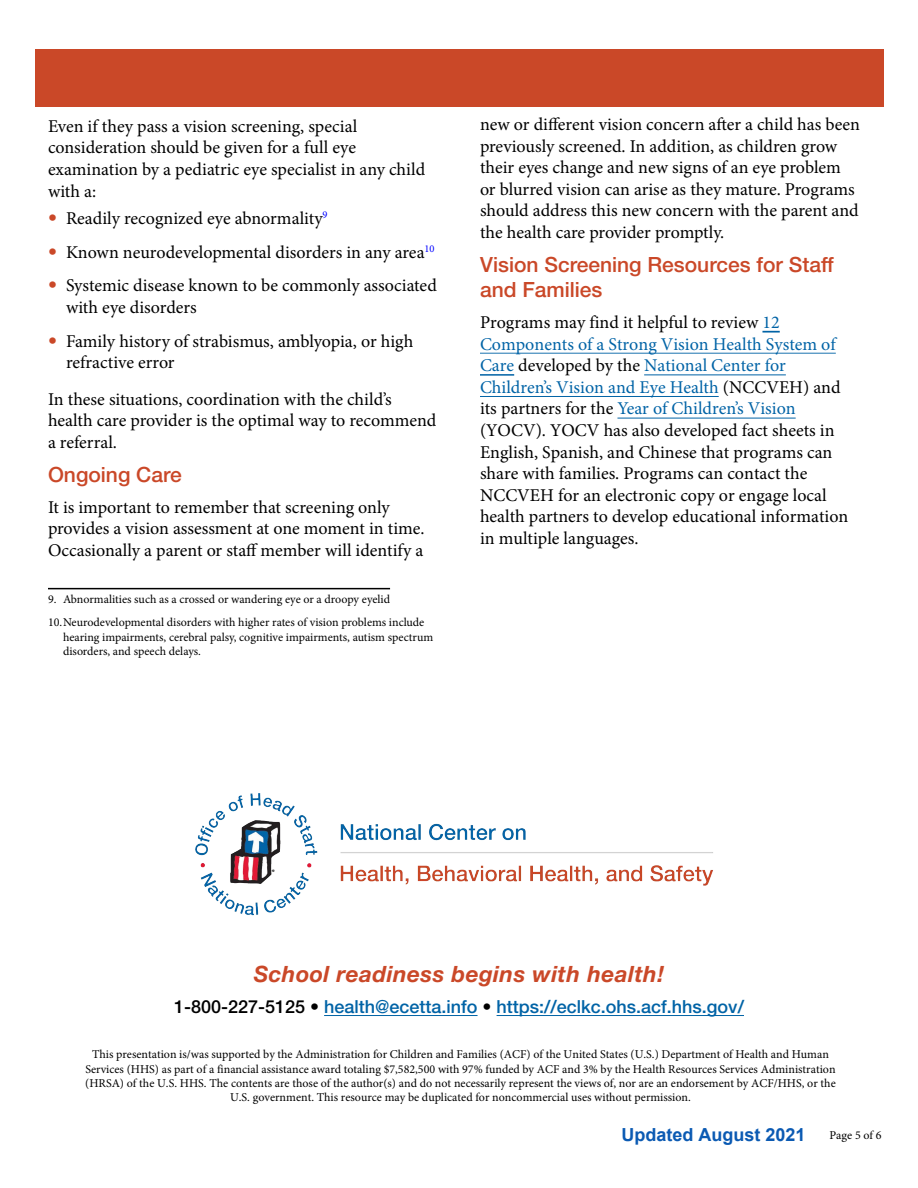
<style>
.page{position:relative;width:918px;height:1188px;background:#fff}
.page>*{position:absolute;margin:0;border:0;box-sizing:border-box;transform-origin:0 0}
.t1{font:italic 700 22.5px "Helvetica Neue LT Std";letter-spacing:.02em;color:#ca4828}
.t2{font:500 21px/25.2px "Helvetica Neue LT Std";color:#ca4828}
.t3{font:18px/21.6px "Minion Pro";color:#000}
.t4{font:500 18px "Helvetica Neue LT Std";color:#0063a6}
.t5{font:700 18px "Arial";color:#0b5ab3}
.t6{font:12px/14.4px "Minion Pro";color:#000}
.s1{font-family:"Helvetica Neue LT Std";font-weight:500;color:#ca4828}
.s2{color:#0063a6}
.s3{color:#000}
</style>
<div class="page">
<div style="left:36px;top:50px;width:848px;height:57px;background:#ca4828"></div>
<hr style="left:48px;top:588px;width:342px;height:1px;background:#000">
<hr style="left:324px;top:1015px;width:154px;height:1px;background:#0063a6">
<hr style="left:497px;top:1015px;width:247px;height:1px;background:#0063a6">
<img style="left:195px;top:793px;width:518px;height:122px">
<svg style="left:762px;top:331px;width:18px;height:1px"></svg>
<hr style="left:480px;top:352px;width:356px;height:2px;background:#0063a6">
<hr style="left:480px;top:375px;width:34px;height:1px;background:#0063a6">
<hr style="left:644px;top:374px;width:142px;height:1px;background:#0063a6">
<hr style="left:480px;top:396px;width:239px;height:1px;background:#0063a6">
<hr style="left:617px;top:418px;width:179px;height:1px;background:#0063a6">
<p class="t3" style="left:48px;top:115px;width:379px">Even if they pass a vision screening, special consideration should be given for a full eye examination by a pediatric eye specialist in any child with a:</p>
<p class="t3" style="left:48px;top:208px;width:281px"><span class="s1">•</span> Readily recognized eye abnormality<sup>9</sup></p>
<p class="t3" style="left:48px;top:241px;width:388px"><span class="s1">•</span> Known neurodevelopmental disorders in any area<sup>10</sup></p>
<p class="t3" style="left:66px;top:275px;width:372px;text-indent:-18px"><span class="s1">•</span> Systemic disease known to be commonly associated with eye disorders</p>
<p class="t3" style="left:66px;top:330px;width:349px;text-indent:-18px"><span class="s1">•</span> Family history of strabismus, amblyopia, or high refractive error</p>
<p class="t3" style="left:48px;top:388px;width:390px">In these situations, coordination with the child’s health care provider is the optimal way to recommend a referral.</p>
<h2 class="t2" style="left:48px;top:462px;width:135px">Ongoing Care</h2>
<p class="t3" style="left:48px;top:496px;width:378px">It is important to remember that screening only provides a vision assessment at one moment in time.<br>Occasionally a parent or staff member will identify a</p>
<p class="t6" style="left:48px;top:592px;width:344px">9. Abnormalities such as a crossed or wandering eye or a droopy eyelid</p>
<p class="t6" style="left:63px;top:615px;width:372px;text-indent:-15px">10. Neurodevelopmental disorders with higher rates of vision problems include hearing impairments, cerebral palsy, cognitive impairments, autism spectrum disorders, and speech delays.</p>
<p class="t3" style="left:480px;top:114px;width:381px">new or different vision concern after a child has been previously screened. In addition, as children grow their eyes change and new signs of an eye problem or blurred vision can arise as they mature. Programs should address this new concern with the parent and the health care provider promptly.</p>
<h2 class="t2" style="left:480px;top:252px;width:355px">Vision Screening Resources for Staff and Families</h2>
<p class="t3" style="left:480px;top:312px;width:370px">Programs may find it helpful to review <span class="s2">12<br>Components of a Strong Vision Health System of Care</span> developed by the <span class="s2">National Center for Children’s Vision and Eye Health</span> (NCCVEH) and its partners for the <span class="s2">Year of Children’s Vision </span>(YOCV). YOCV has also developed fact sheets in English, Spanish, and Chinese that programs can share with families. Programs can contact the NCCVEH for an electronic copy or engage local health partners to develop educational information in multiple languages.</p>
<p class="t1" style="left:254px;top:960px;width:412px">School readiness begins with health!</p>
<p class="t4" style="left:174px;top:995px;width:572px"><span class="s3">1-800-227-5125 •</span> health@ecetta.info <span class="s3">•</span> https://eclkc.ohs.acf.hhs.gov/</p>
<p class="t6" style="left:85px;top:1047px;width:752px;text-align:center">This presentation is/was supported by the Administration for Children and Families (ACF) of the United States (U.S.) Department of Health and Human Services (HHS) as part of a financial assistance award totaling $7,582,500 with 97% funded by ACF and 3% by the Health Resources Services Administration (HRSA) of the U.S. HHS. The contents are those of the author(s) and do not necessarily represent the views of, nor are an endorsement by ACF/HHS, or the U.S. government. This resource may be duplicated for noncommercial uses without permission.</p>
<p class="t5" style="left:622px;top:1123px;width:186px">Updated August 2021</p>
<p class="t6" style="left:830px;top:1128px;width:54px">Page 5 of 6</p>
</div>
